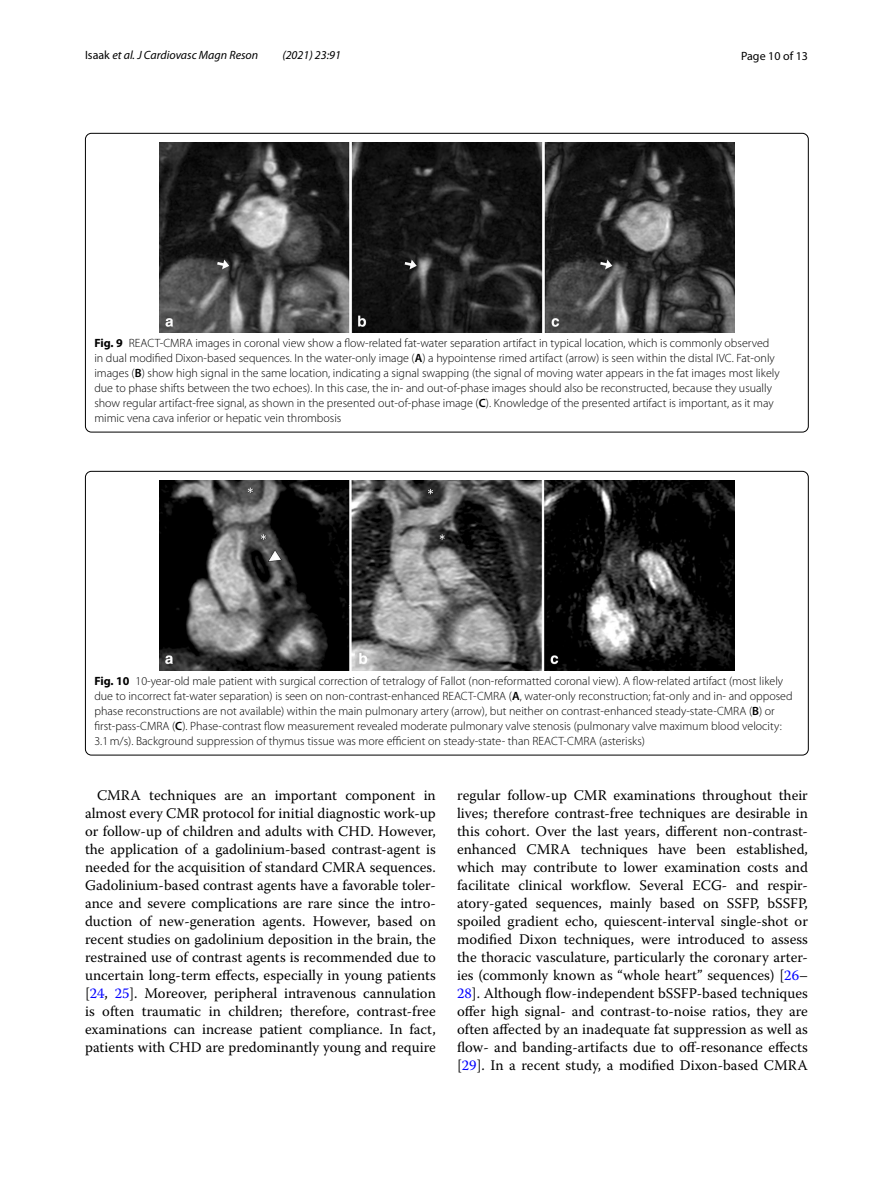
<style>
.page{position:relative;width:893px;height:1187px;background:#fff}
.page>*{position:absolute;margin:0;border:0;box-sizing:border-box;transform-origin:0 0}
.t1{font:14.7px/18px "Warnock Pro";color:#000;text-align:justify}
.t2{font:300 12px/15px "Myriad Pro";color:#000}
.t3{font:italic 12px "Myriad Pro";color:#000}
.t4{font:12px "Myriad Pro";color:#000}
.s1{font-style:normal}
.s2{font-weight:700}
.s3{font-weight:600}
.s4{color:#00f}
</style>
<div class="page">
<img style="left:160px;top:142px;width:574px;height:190px">
<img style="left:160px;top:480px;width:574px;height:190px">
<p class="t3" style="left:85px;top:48px;width:175px"><span class="s1">Isaak</span> et al. J Cardiovasc Magn Reson</p>
<p class="t3" style="left:282px;top:48px;width:60px">(2021) 23:91</p>
<p class="t4" style="left:741px;top:48px;width:68px">Page 10 of 13</p>
<p class="t2" style="left:94px;top:336px;width:687px"><span class="s2">Fig. 9</span> REACT-CMRA images in coronal view show a flow-related fat-water separation artifact in typical location, which is commonly observed in dual modified Dixon-based sequences. In the water-only image (<span class="s3">A</span>) a hypointense rimed artifact (arrow) is seen within the distal IVC. Fat-only images (<span class="s3">B</span>) show high signal in the same location, indicating a signal swapping (the signal of moving water appears in the fat images most likely due to phase shifts between the two echoes). In this case, the in- and out-of-phase images should also be reconstructed, because they usually show regular artifact-free signal, as shown in the presented out-of-phase image (<span class="s3">C</span>). Knowledge of the presented artifact is important, as it may mimic vena cava inferior or hepatic vein thrombosis</p>
<p class="t2" style="left:94px;top:674px;width:700px"><span class="s2">Fig. 10</span> 10-year-old male patient with surgical correction of tetralogy of Fallot (non-reformatted coronal view). A flow-related artifact (most likely due to incorrect fat-water separation) is seen on non-contrast-enhanced REACT-CMRA (<span class="s3">A</span>, water-only reconstruction; fat-only and in- and opposed phase reconstructions are not available) within the main pulmonary artery (arrow), but neither on contrast-enhanced steady-state-CMRA (<span class="s3">B</span>) or first-pass-CMRA (<span class="s3">C</span>). Phase-contrast flow measurement revealed moderate pulmonary valve stenosis (pulmonary valve maximum blood velocity:<br>3.1m/s). Background suppression of thymus tissue was more efficient on steady-state- than REACT-CMRA (asterisks)</p>
<p class="t1" style="left:85px;top:785px;width:352px;text-indent:12px">CMRA techniques are an important component in almost every CMR protocol for initial diagnostic work-up or follow-up of children and adults with CHD. However, the application of a gadolinium-based contrast-agent is needed for the acquisition of standard CMRA sequences.<br>Gadolinium-based contrast agents have a favorable toler&shy;ance and severe complications are rare since the intro&shy;duction of new-generation agents. However, based on recent studies on gadolinium deposition in the brain, the restrained use of contrast agents is recommended due to uncertain long-term effects, especially in young patients [<span class="s4">24</span>, <span class="s4">25</span>]. Moreover, peripheral intravenous cannulation is often traumatic in children; therefore, contrast-free examinations can increase patient compliance. In fact, patients with CHD are predominantly young and require</p>
<p class="t1" style="left:457px;top:785px;width:352px">regular follow-up CMR examinations throughout their lives; therefore contrast-free techniques are desirable in this cohort. Over the last years, different non-contrast&shy;enhanced CMRA techniques have been established, which may contribute to lower examination costs and facilitate clinical workflow. Several ECG- and respir&shy;atory-gated sequences, mainly based on SSFP, bSSFP, spoiled gradient echo, quiescent-interval single-shot or modified Dixon techniques, were introduced to assess the thoracic vasculature, particularly the coronary arter&shy;ies (commonly known as “whole heart” sequences) [<span class="s4">26</span>– <span class="s4">28</span>]. Although flow-independent bSSFP-based techniques offer high signal- and contrast-to-noise ratios, they are often affected by an inadequate fat suppression as well as flow- and banding-artifacts due to off-resonance effects [<span class="s4">29</span>]. In a recent study, a modified Dixon-based CMRA</p>
</div>
